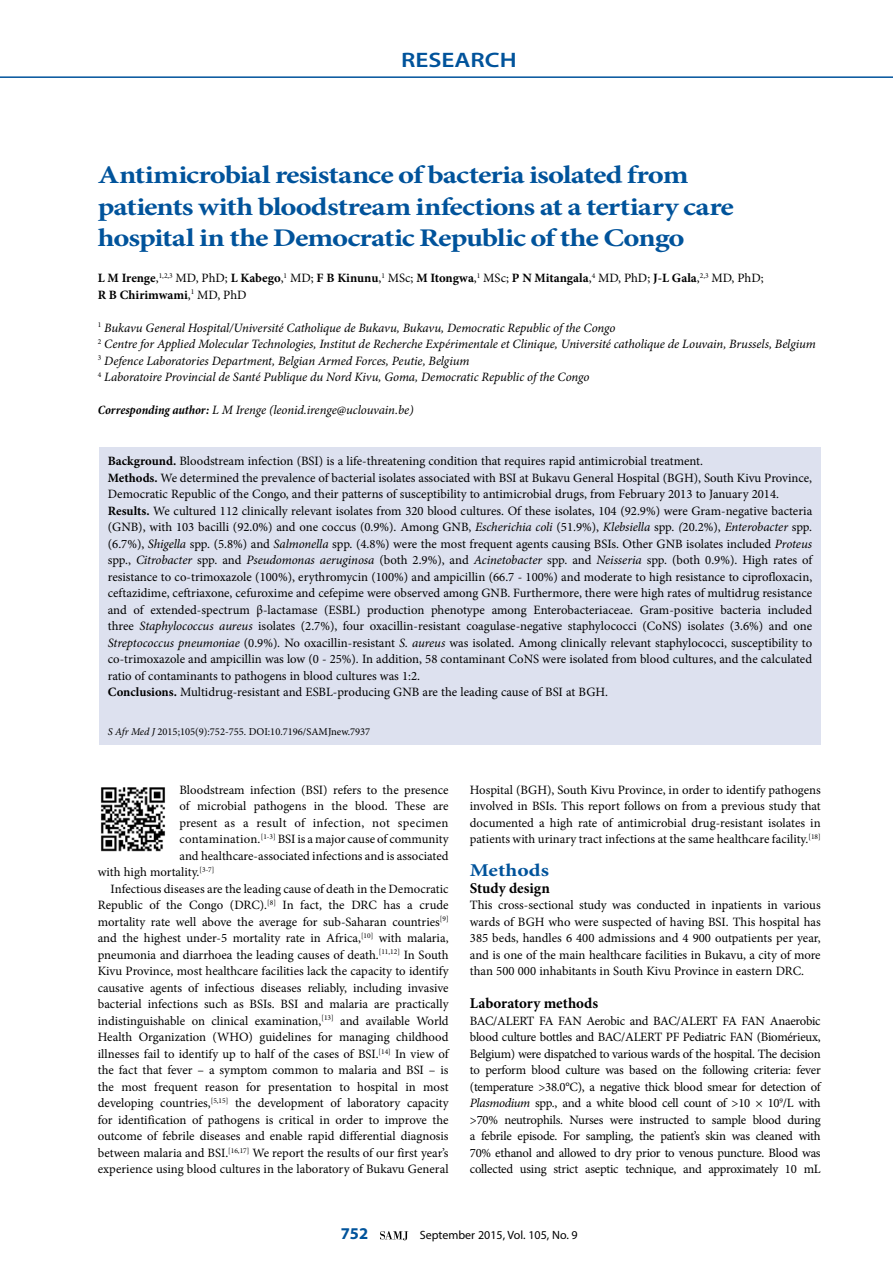
<style>
.page{position:relative;width:893px;height:1263px;background:#fff}
.page>*{position:absolute;margin:0;border:0;box-sizing:border-box;transform-origin:0 0}
.t1{font:700 25.5px/31.5px "Minion Pro";letter-spacing:-.03em;color:#00539b;scale:1.2 1}
.t2{font:600 21px "Myriad Pro";color:#00539b;scale:1.2 1}
.t3{font:700 18px "Minion Pro";color:#00539b;scale:1.2 1}
.t4{font:700 16.5px "Myriad Pro";color:#00539b}
.t5{font:700 15px "Minion Pro";color:#000}
.t6{font:12.75px/16.5px "Minion Pro";color:#000;text-align:justify}
.t7{font:italic 12.75px/16.5px "Minion Pro";letter-spacing:-.01em;color:#000}
.t8{font:700 12.75px/16.5px "Minion Pro";color:#000}
.t9{font:12.75px "Minion Pro";letter-spacing:.02em;color:#000}
.t10{font:12px "Myriad Pro";color:#000}
.t11{font:10.5px "Minion Pro";color:#000}
.s1{font-weight:400}
.s2{font-weight:700;font-stretch:condensed}
.s3{font-weight:700}
.s4{font-style:italic}
</style>
<div class="page">
<hr style="left:0;top:76px;width:893px;height:2px;background:#00539b">
<svg style="left:380px;top:1231px;width:28px;height:9px"></svg>
<div style="left:99px;top:447px;width:722px;height:297px;background:#dde1ef"></div>
<img style="left:101px;top:787px;width:64px;height:65px">
<h2 class="t2" style="left:401px;top:47px;width:98px">RESEARCH</h2>
<h1 class="t1" style="left:98px;top:159px;width:532px">Antimicrobial resistance of bacteria isolated from patients with bloodstream infections at a tertiary care hospital in the Democratic Republic of the Congo</h1>
<p class="t8" style="left:98px;top:270px;width:667px">L M Irenge<span class="s1">,</span><sup>1,2,3</sup> <span class="s1">MD, PhD;</span> L Kabego<span class="s1">,</span><sup>1</sup> <span class="s1">MD;</span> F B Kinunu<span class="s1">,</span><sup>1</sup> <span class="s1">MSc;</span> M Itongwa<span class="s1">,</span><sup>1</sup> <span class="s1">MSc;</span> P N Mitangala<span class="s1">,</span><sup>4</sup> <span class="s1">MD, PhD;</span> J-L Gala<span class="s1">,</span><sup>2,3</sup> <span class="s1">MD, PhD;<br></span>R B Chirimwami<span class="s1">,</span><sup>1</sup> <span class="s1">MD, PhD</span></p>
<p class="t7" style="left:98px;top:319px;width:719px"><sup>1</sup> Bukavu General Hospital/Université Catholique de Bukavu, Bukavu, Democratic Republic of the Congo<br><sup>2</sup> Centre for Applied Molecular Technologies, Institut de Recherche Expérimentale et Clinique, Université catholique de Louvain, Brussels, Belgium <sup>3</sup> Defence Laboratories Department, Belgian Armed Forces, Peutie, Belgium<br><sup>4</sup> Laboratoire Provincial de Santé Publique du Nord Kivu, Goma, Democratic Republic of the Congo</p>
<p class="t7" style="left:98px;top:402px;width:317px"><span class="s2">Corresponding author:</span> L M Irenge (leonid.irenge@uclouvain.be)</p>
<p class="t6" style="left:108px;top:453px;width:706px;text-align:left"><span class="s3">Background.</span> Bloodstream infection (BSI) is a life-threatening condition that requires rapid antimicrobial treatment.<br><span class="s3">Methods.</span> We determined the prevalence of bacterial isolates associated with BSI at Bukavu General Hospital (BGH), South Kivu Province, Democratic Republic of the Congo, and their patterns of susceptibility to antimicrobial drugs, from February 2013 to January 2014.<br><span class="s3">Results.</span> We cultured 112 clinically relevant isolates from 320 blood cultures. Of these isolates, 104 (92.9%) were Gram-negative bacteria (GNB), with 103 bacilli (92.0%) and one coccus (0.9%). Among GNB, <span class="s4">Escherichia coli</span> (51.9%), <span class="s4">Klebsiella</span> spp. <span class="s4">(</span>20.2%), <span class="s4">Enterobacter</span> spp. (6.7%), <span class="s4">Shigella</span> spp. (5.8%) and <span class="s4">Salmonella</span> spp. (4.8%) were the most frequent agents causing BSIs. Other GNB isolates included <span class="s4">Proteus </span>spp., <span class="s4">Citrobacter</span> spp. and <span class="s4">Pseudomonas aeruginosa</span> (both 2.9%), and <span class="s4">Acinetobacter</span> spp. and <span class="s4">Neisseria</span> spp. (both 0.9%). High rates of resistance to co-trimoxazole (100%), erythromycin (100%) and ampicillin (66.7 - 100%) and moderate to high resistance to ciprofloxacin, ceftazidime, ceftriaxone, cefuroxime and cefepime were observed among GNB. Furthermore, there were high rates of multidrug resistance and of extended-spectrum β-lactamase (ESBL) production phenotype among Enterobacteriaceae. Gram-positive bacteria included three <span class="s4">Staphylococcus aureus</span> isolates (2.7%), four oxacillin-resistant coagulase-negative staphylococci (CoNS) isolate<span class="s4">s</span> (3.6%) and one <span class="s4">Streptococcus pneumoniae</span> (0.9%)<span class="s4">.</span> No oxacillin-resistant <span class="s4">S. aureus</span> was isolated. Among clinically relevant staphylococci, susceptibility to co-trimoxazole and ampicillin was low (0 - 25%). In addition, 58 contaminant CoNS were isolated from blood cultures, and the calculated ratio of contaminants to pathogens in blood cultures was 1:2.<br><span class="s3">Conclusions.</span> Multidrug-resistant and ESBL-producing GNB are the leading cause of BSI at BGH.</p>
<p class="t11" style="left:108px;top:725px;width:264px"><span class="s4">S Afr Med J</span> 2015;105(9):752-755. DOI:10.7196/SAMJnew.7937</p>
<p class="t6" style="left:180px;top:781px;width:271px">Bloodstream infection (BSI) refers to the presence</p>
<p class="t6" style="left:180px;top:798px;width:271px">of microbial pathogens in the blood. These are</p>
<p class="t9" style="left:180px;top:814px;width:271px">present as a result of infection, not specimen</p>
<p class="t6" style="left:180px;top:831px;width:271px">contamination.<sup>[1-3]</sup> BSI is a major cause of community</p>
<p class="t6" style="left:180px;top:847px;width:271px">and healthcare-associated infections and is associated</p>
<p class="t6" style="left:98px;top:864px;width:118px">with high mortality.<sup>[3-7]</sup></p>
<p class="t6" style="left:111px;top:880px;width:340px">Infectious diseases are the leading cause of death in the Democratic</p>
<p class="t6" style="left:98px;top:897px;width:352px">Republic of the Congo (DRC).<sup>[8]</sup> In fact, the DRC has a crude</p>
<p class="t6" style="left:98px;top:913px;width:352px">mortality rate well above the average for sub-Saharan countries<sup>[9]</sup></p>
<p class="t6" style="left:98px;top:930px;width:352px">and the highest under-5 mortality rate in Africa,<sup>[10]</sup> with malaria,</p>
<p class="t6" style="left:98px;top:946px;width:352px">pneumonia and diarrhoea the leading causes of death.<sup>[11,12]</sup> In South</p>
<p class="t6" style="left:98px;top:963px;width:352px">Kivu Province, most healthcare facilities lack the capacity to identify</p>
<p class="t6" style="left:98px;top:979px;width:352px">causative agents of infectious diseases reliably, including invasive</p>
<p class="t6" style="left:98px;top:996px;width:352px">bacterial infections such as BSIs. BSI and malaria are practically</p>
<p class="t6" style="left:98px;top:1012px;width:352px">indistinguishable on clinical examination,<sup>[13]</sup> and available World</p>
<p class="t6" style="left:98px;top:1029px;width:352px">Health Organization (WHO) guidelines for managing childhood</p>
<p class="t6" style="left:98px;top:1045px;width:352px">illnesses fail to identify up to half of the cases of BSI.<sup>[14]</sup> In view of</p>
<p class="t6" style="left:98px;top:1062px;width:352px">the fact that fever – a symptom common to malaria and BSI – is</p>
<p class="t6" style="left:98px;top:1078px;width:352px">the most frequent reason for presentation to hospital in most</p>
<p class="t6" style="left:98px;top:1095px;width:352px">developing countries,<sup>[5,15]</sup> the development of laboratory capacity</p>
<p class="t6" style="left:98px;top:1111px;width:352px">for identification of pathogens is critical in order to improve the</p>
<p class="t6" style="left:98px;top:1128px;width:352px">outcome of febrile diseases and enable rapid differential diagnosis</p>
<p class="t6" style="left:98px;top:1144px;width:352px">between malaria and BSI.<sup>[16,17]</sup> We report the results of our first year’s</p>
<p class="t6" style="left:98px;top:1161px;width:352px">experience using blood cultures in the laboratory of Bukavu General</p>
<p class="t6" style="left:470px;top:781px;width:352px">Hospital (BGH), South Kivu Province, in order to identify pathogens involved in BSIs. This report follows on from a previous study that documented a high rate of antimicrobial drug-resistant isolates in patients with urinary tract infections at the same healthcare facility.<sup>[18]</sup></p>
<h3 class="t3" style="left:470px;top:858px;width:67px">Methods</h3>
<p class="t5" style="left:470px;top:877px;width:82px">Study design</p>
<p class="t6" style="left:470px;top:897px;width:352px">This cross-sectional study was conducted in inpatients in various wards of BGH who were suspected of having BSI. This hospital has 385 beds, handles 6 400 admissions and 4 900 outpatients per year, and is one of the main healthcare facilities in Bukavu, a city of more than 500 000 inhabitants in South Kivu Province in eastern DRC.</p>
<p class="t5" style="left:470px;top:993px;width:130px">Laboratory methods</p>
<p class="t6" style="left:470px;top:1012px;width:352px">BAC/ALERT FA FAN Aerobic and BAC/ALERT FA FAN Anaerobic blood culture bottles and BAC/ALERT PF Pediatric FAN (Biomérieux, Belgium) were dispatched to various wards of the hospital. The decision to perform blood culture was based on the following criteria: fever (temperature &gt;38.0°C), a negative thick blood smear for detection of <span class="s4">Plasmodium</span> spp., and a white blood cell count of &gt;10 × 10<sup>9</sup>/L with &gt;70% neutrophils. Nurses were instructed to sample blood during a febrile episode. For sampling, the patient’s skin was cleaned with 70% ethanol and allowed to dry prior to venous puncture. Blood was collected using strict aseptic technique, and approximately 10 mL</p>
<p class="t4" style="left:341px;top:1223px;width:29px">752</p>
<p class="t10" style="left:420px;top:1228px;width:160px">September 2015, Vol. 105, No. 9</p>
</div>
